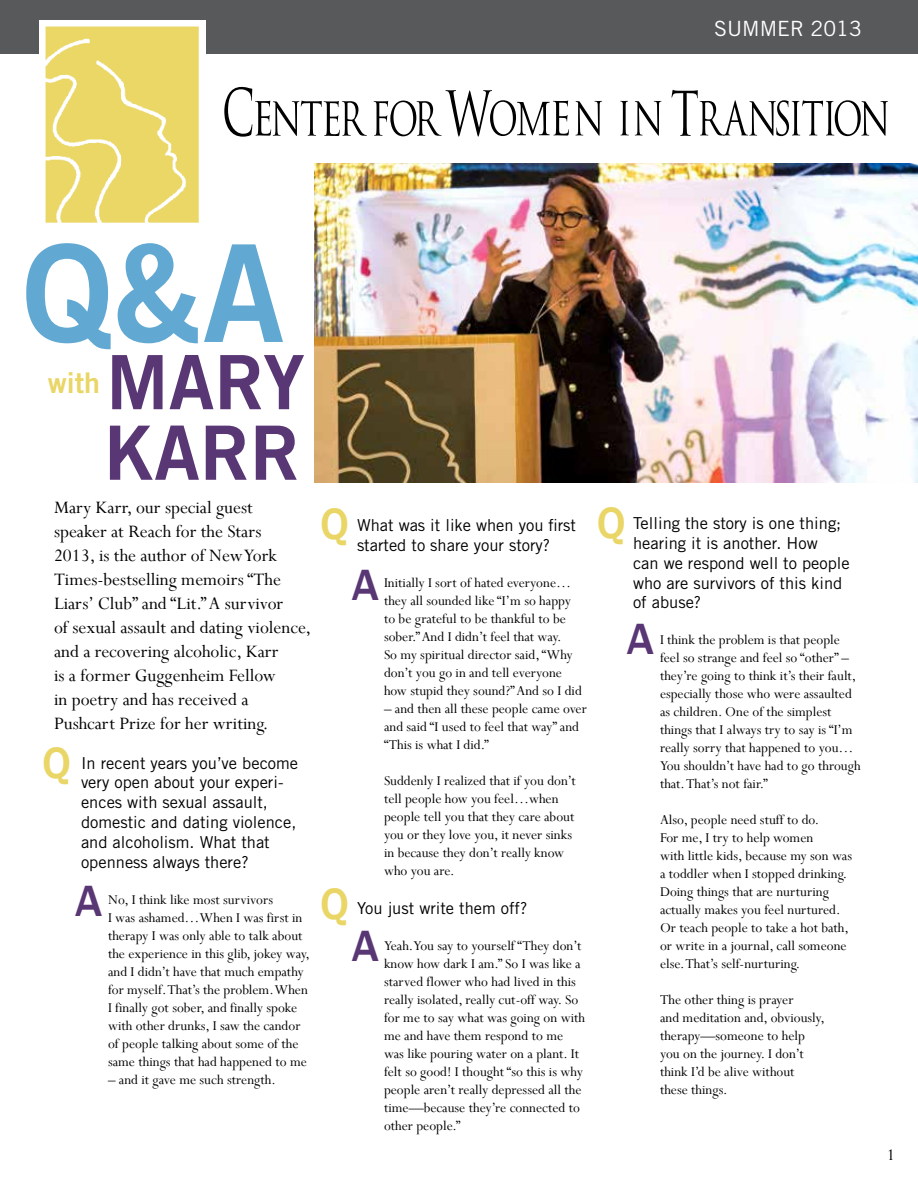
<style>
.page{position:relative;width:918px;height:1188px;background:#fff}
.page>*{position:absolute;margin:0;border:0;box-sizing:border-box;transform-origin:0 0}
.t1{font:135px "Trade Gothic LT Std Bd 2";color:#61a9d3}
.t2{font:75px "Trade Gothic LT Std Bd 2";color:#593674}
.t3{font:500 45px "Franklin Gothic";color:#e9d666}
.t4{font:500 45px "Franklin Gothic";color:#593674}
.t5{font:28.5px "Trade Gothic LT Std Bd 2";color:#e9d666}
.t6{font:21px "Trade Gothic LT Std";color:#fff}
.t7{font:19.5px/24px "Perpetua";color:#000}
.t8{font:18px "Perpetua";color:#000}
.t9{font:16.5px/19.8px "Trade Gothic LT Std";color:#000}
.t10{font:15px/18px "Perpetua";color:#000}
</style>
<div class="page">
<img style="left:314px;top:164px;width:604px;height:319px">
<div style="left:0;top:0;width:918px;height:53px;background:#58595b"></div>
<img style="left:40px;top:21px;width:165px;height:202px">
<svg style="left:224px;top:87px;width:143px;height:50px"></svg>
<svg style="left:620px;top:101px;width:9px;height:34px"></svg>
<svg style="left:575px;top:101px;width:27px;height:35px"></svg>
<svg style="left:635px;top:101px;width:26px;height:35px"></svg>
<svg style="left:672px;top:90px;width:216px;height:46px"></svg>
<svg style="left:374px;top:90px;width:195px;height:47px"></svg>
<h3 class="t6" style="left:714px;top:15px;width:149px">SUMMER 2013</h3>
<h1 class="t1" style="left:22px;top:210px;width:264px">Q&amp;A</h1>
<h2 class="t2" style="left:106px;top:336px;width:200px">MARY</h2>
<h3 class="t5" style="left:48px;top:366px;width:54px">with</h3>
<h2 class="t2" style="left:104px;top:407px;width:197px">KARR</h2>
<p class="t7" style="left:54px;top:495px;width:259px">Mary Karr, our special guest<br>speaker at Reach for the Stars<br>2013, is the author of New York<br>Times-bestselling memoirs “The<br>Liars’ Club” and “Lit.” A survivor<br>of sexual assault and dating violence, and a recovering alcoholic, Karr<br>is a former Guggenheim Fellow<br>in poetry and has received a<br>Pushcart Prize for her writing.</p>
<p class="t9" style="left:81px;top:753px;width:219px">In recent years you’ve become very open about your experi&shy;ences with sexual assault, domestic and dating violence, and alcoholism. What that openness always there?</p>
<p class="t10" style="left:108px;top:890px;width:203px">No, I think like most survivors<br>I was ashamed…When I was first in therapy I was only able to talk about the experience in this glib, jokey way, and I didn’t have that much empathy for myself. That’s the problem. When I finally got sober, and finally spoke with other drunks, I saw the candor of people talking about some of the same things that had happened to me</p>
<p class="t10" style="left:108px;top:1070px;width:169px">– and it gave me such strength.</p>
<h3 class="t3" style="left:42px;top:735px;width:30px">Q</h3>
<h3 class="t4" style="left:75px;top:873px;width:29px">A</h3>
<h3 class="t3" style="left:320px;top:496px;width:30px">Q</h3>
<p class="t9" style="left:357px;top:515px;width:221px">What was it like when you first started to share your story?</p>
<p class="t10" style="left:384px;top:573px;width:199px">Initially I sort of hated everyone… they all sounded like “I’m so happy to be grateful to be thankful to be sober.” And I didn’t feel that way.<br>So my spiritual director said, “Why don’t you go in and tell everyone how stupid they sound?” And so I did</p>
<p class="t10" style="left:384px;top:699px;width:204px">– and then all these people came over and said “I used to feel that way” and “This is what I did.”</p>
<p class="t10" style="left:384px;top:771px;width:193px">Suddenly I realized that if you don’t tell people how you feel…when people tell you that they care about you or they love you, it never sinks in because they don’t really know who you are.</p>
<p class="t9" style="left:357px;top:898px;width:172px">You just write them off?</p>
<p class="t10" style="left:384px;top:937px;width:203px">Yeah. You say to yourself “They don’t know how dark I am.” So I was like a starved flower who had lived in this really isolated, really cut-off way. So for me to say what was going on with me and have them respond to me was like pouring water on a plant. It felt so good! I thought “so this is why people aren’t really depressed all the time—because they’re connected to other people.”</p>
<h3 class="t4" style="left:352px;top:558px;width:29px">A</h3>
<h3 class="t3" style="left:320px;top:876px;width:30px">Q</h3>
<h3 class="t4" style="left:352px;top:918px;width:29px">A</h3>
<h3 class="t3" style="left:597px;top:495px;width:30px">Q</h3>
<p class="t9" style="left:633px;top:513px;width:218px">Telling the story is one thing; hearing it is another. How<br>can we respond well to people who are survivors of this kind of abuse?</p>
<p class="t10" style="left:660px;top:631px;width:202px">I think the problem is that people feel so strange and feel so “other” – they’re going to think it’s their fault, especially those who were assaulted as children. One of the simplest things that I always try to say is “I’m really sorry that happened to you… You shouldn’t have had to go through that. That’s not fair.”</p>
<p class="t10" style="left:660px;top:811px;width:194px">Also, people need stuff to do.<br>For me, I try to help women<br>with little kids, because my son was a toddler when I stopped drinking.<br>Doing things that are nurturing actually makes you feel nurtured.<br>Or teach people to take a hot bath, or write in a journal, call someone else. That’s self-nurturing.</p>
<p class="t10" style="left:660px;top:991px;width:166px">The other thing is prayer<br>and meditation and, obviously, therapy—someone to help you on the journey. I don’t think I’d be alive without these things.</p>
<h3 class="t4" style="left:627px;top:611px;width:29px">A</h3>
<p class="t8" style="left:887px;top:1143px;width:10px">1</p>
</div>
